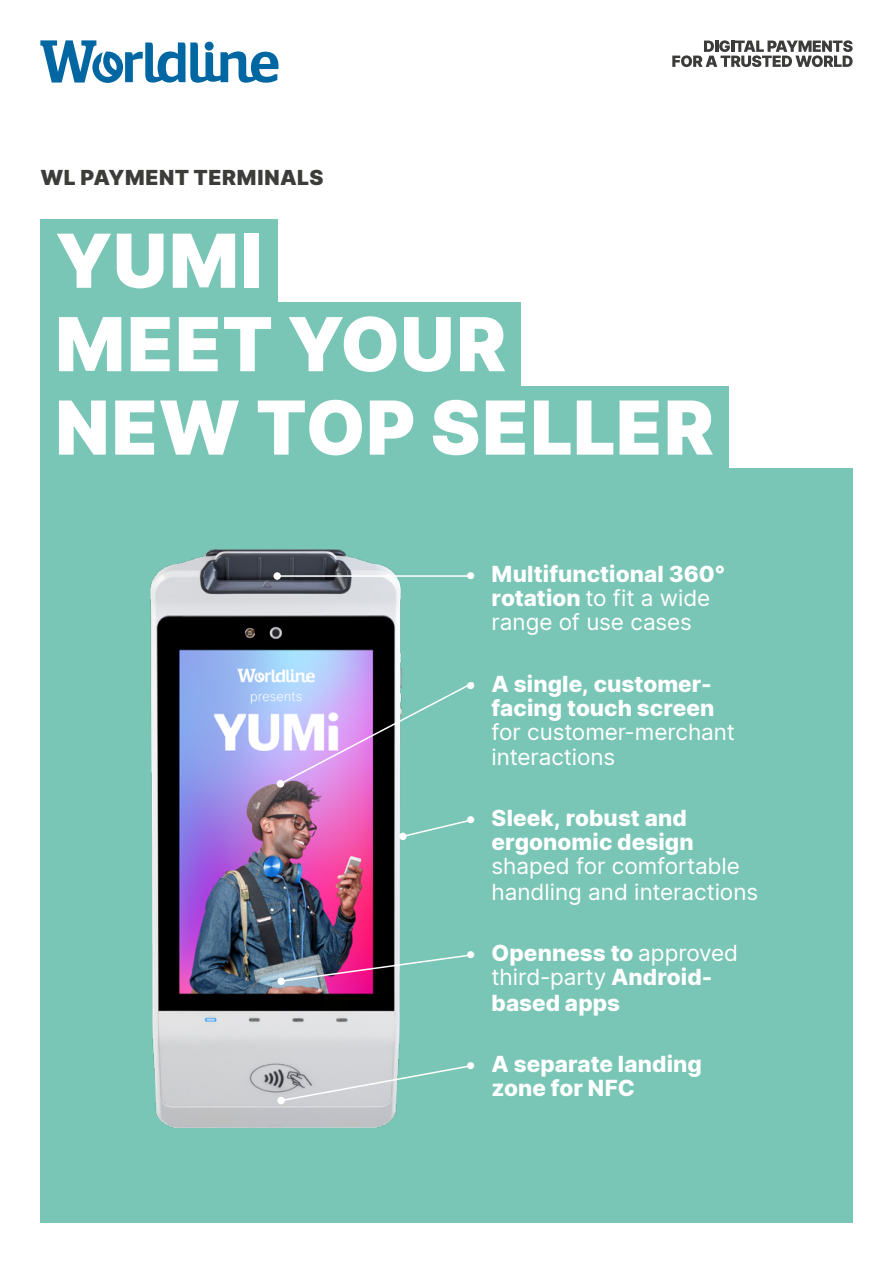
<style>
.page{position:relative;width:893px;height:1263px;background:#fff}
.page>*{position:absolute;margin:0;border:0;box-sizing:border-box;transform-origin:0 0}
.t1{font:900 74.4px/83.4px "Inter";letter-spacing:.02em;color:#fff}
.t2{font:800 22.5px/24px "Inter";letter-spacing:.005em;color:#fff}
.t3{font:22.5px/25.5px "Inter";color:#fff}
.t4{font:900 21px "Inter";letter-spacing:.025em;color:#3c3c3b}
.s1{font-weight:400}
</style>
<div class="page">
<div style="left:40px;top:219px;width:238px;height:83px;background:#7ac6b6"></div>
<div style="left:40px;top:302px;width:481px;height:84px;background:#7ac6b6"></div>
<div style="left:40px;top:386px;width:689px;height:83px;background:#7ac6b6"></div>
<div style="left:40px;top:468px;width:813px;height:754px;background:#7ac6b6"></div>
<svg style="left:40px;top:40px;width:238px;height:43px"></svg>
<svg style="left:672px;top:40px;width:181px;height:27px"></svg>
<img style="left:150px;top:549px;width:256px;height:578px">
<hr style="left:277px;top:575px;width:192px;height:2px;background:#fff">
<div style="left:273px;top:572px;width:8px;height:8px;background:#fff;border-radius:50%"></div>
<svg style="left:278px;top:681px;width:196px;height:105px"></svg>
<div style="left:277px;top:780px;width:7px;height:7px;background:#fff;border-radius:50%"></div>
<svg style="left:401px;top:818px;width:70px;height:18px"></svg>
<div style="left:399px;top:833px;width:8px;height:7px;background:#fff;border-radius:50%"></div>
<svg style="left:279px;top:953px;width:192px;height:30px"></svg>
<div style="left:277px;top:977px;width:8px;height:8px;background:#fff;border-radius:50%"></div>
<svg style="left:279px;top:1064px;width:193px;height:38px"></svg>
<div style="left:277px;top:1097px;width:8px;height:7px;background:#fff;border-radius:50%"></div>
<p class="t4" style="left:41px;top:162px;width:284px">WL PAYMENT TERMINALS</p>
<h1 class="t1" style="left:55px;top:217px;width:660px">YUMI<br>MEET YOUR<br>NEW TOP SELLER</h1>
<p class="t2" style="left:465px;top:562px;width:262px;text-align:center"><span class="s1">•</span> Multifunctional 360° rotation <span class="s1">to fit a wide range of use cases</span></p>
<p class="t2" style="left:465px;top:671px;width:251px;text-align:right"><span class="s1">•</span> A single, customer&shy;facing touch screen</p>
<p class="t3" style="left:492px;top:718px;width:245px">for customer-merchant interactions</p>
<p class="t2" style="left:492px;top:806px;width:204px;text-indent:-27px"><span class="s1">•</span> Sleek, robust and ergonomic design</p>
<p class="t3" style="left:492px;top:853px;width:268px">shaped for comfortable handling and interactions</p>
<p class="t2" style="left:492px;top:940px;width:248px;line-height:24.8px;text-indent:-27px"><span class="s1">•</span> Openness to <span class="s1">approved third-party</span> Android&shy;based apps</p>
<p class="t2" style="left:492px;top:1051px;width:212px;text-indent:-27px"><span class="s1">•</span> A separate landing zone for NFC</p>
</div>
